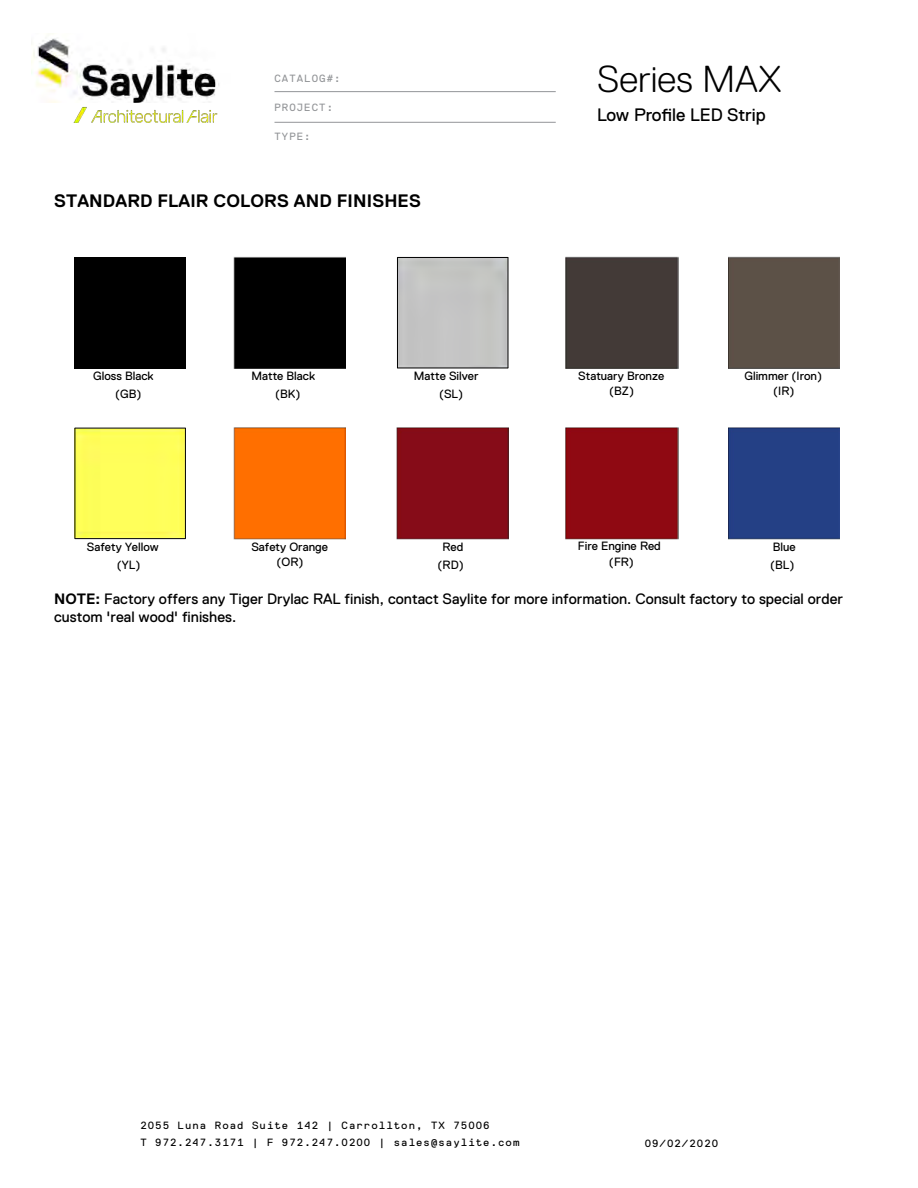
<style>
.page{position:relative;width:918px;height:1188px;background:#fff}
.page>*{position:absolute;margin:0;border:0;box-sizing:border-box;transform-origin:0 0}
.t1{font:300 37.5px "Replica Std";color:#000}
.t2{font:700 18px "Replica Std";letter-spacing:.01em;color:#000}
.t3{font:18px "Replica Std";color:#000}
.t4{font:15px/18px "Replica Std";color:#000}
.t5{font:12px/18px "Replica Std";color:#000;text-align:center}
.t6{font:12px/18px "Replica Std";color:#010101}
.t7{font:10.5px/16.5px "Replica Mono Std";letter-spacing:.1em;color:#000}
.t8{font:10.5px "Replica Mono Std";letter-spacing:.1em;color:#939598}
.s1{font-weight:700}
</style>
<div class="page">
<hr style="left:274px;top:122px;width:282px;height:1px;background:#939598">
<hr style="left:274px;top:91px;width:282px;height:1px;background:#939598">
<img style="left:31px;top:38px;width:188px;height:65px">
<img style="left:73px;top:107px;width:145px;height:16px">
<div style="left:398px;top:258px;width:110px;height:109px;background:#c4c4c4"></div>
<img style="left:76px;top:429px;width:108px;height:109px">
<div style="left:75px;top:258px;width:111px;height:111px;background:#000"></div>
<div style="left:233px;top:428px;width:113px;height:112px;background:#ff6f00"></div>
<div style="left:233px;top:257px;width:113px;height:111px;background:#000"></div>
<div style="left:397px;top:428px;width:112px;height:112px;background:#860c18"></div>
<div style="left:566px;top:256px;width:112px;height:113px;background:#433a37"></div>
<div style="left:566px;top:428px;width:112px;height:112px;background:#8f0912"></div>
<div style="left:729px;top:256px;width:111px;height:113px;background:#5c5147"></div>
<div style="left:729px;top:428px;width:111px;height:112px;background:#244085"></div>
<hr style="left:75px;top:428px;width:1px;height:111px;background:#000">
<hr style="left:185px;top:428px;width:1px;height:111px;background:#000">
<hr style="left:397px;top:257px;width:1px;height:111px;background:#000">
<hr style="left:508px;top:257px;width:1px;height:111px;background:#000">
<hr style="left:397px;top:257px;width:111px;height:1px;background:#000">
<hr style="left:397px;top:368px;width:111px;height:1px;background:#000">
<hr style="left:75px;top:428px;width:111px;height:1px;background:#000">
<hr style="left:75px;top:538px;width:111px;height:1px;background:#000">
<p class="t8" style="left:274px;top:72px;width:68px">CATALOG#:</p>
<h1 class="t1" style="left:597px;top:59px;width:186px">Series MAX</h1>
<p class="t3" style="left:597px;top:104px;width:170px">Low Profile LED Strip</p>
<p class="t8" style="left:274px;top:102px;width:60px">PROJECT:</p>
<p class="t8" style="left:274px;top:130px;width:38px">TYPE:</p>
<p class="t2" style="left:54px;top:191px;width:368px">STANDARD FLAIR COLORS AND FINISHES</p>
<p class="t5" style="left:115px;top:367px;width:40px;text-align:left;text-indent:-22px">Gloss Black (GB)</p>
<p class="t5" style="left:275px;top:367px;width:41px;text-align:left;text-indent:-24px">Matte Black (BK)</p>
<p class="t5" style="left:439px;top:367px;width:41px;text-align:left;text-indent:-25px">Matte Silver (SL)</p>
<p class="t5" style="left:578px;top:368px;width:88px;line-height:15.1px">Statuary Bronze (BZ)</p>
<p class="t5" style="left:744px;top:368px;width:79px;line-height:15.1px">Glimmer (Iron) (IR)</p>
<p class="t6" style="left:117px;top:538px;width:44px;text-indent:-30px">Safety Yellow (YL)</p>
<p class="t5" style="left:251px;top:539px;width:78px;line-height:15.1px">Safety Orange (OR)</p>
<p class="t5" style="left:438px;top:538px;width:28px">Red (RD)</p>
<p class="t5" style="left:578px;top:539px;width:85px;line-height:15.1px">Fire Engine Red (FR)</p>
<p class="t5" style="left:770px;top:538px;width:27px;text-align:left">Blue (BL)</p>
<p class="t4" style="left:54px;top:590px;width:790px"><span class="s1">NOTE:</span> Factory offers any Tiger Drylac RAL finish, contact Saylite for more information. Consult factory to special order custom 'real wood' finishes.</p>
<p class="t7" style="left:140px;top:1117px;width:381px">2055 Luna Road Suite 142 | Carrollton, TX 75006<br>T 972.247.3171 | F 972.247.0200 | sales@saylite.com</p>
<p class="t7" style="left:645px;top:1135px;width:75px">09/02/2020</p>
</div>
